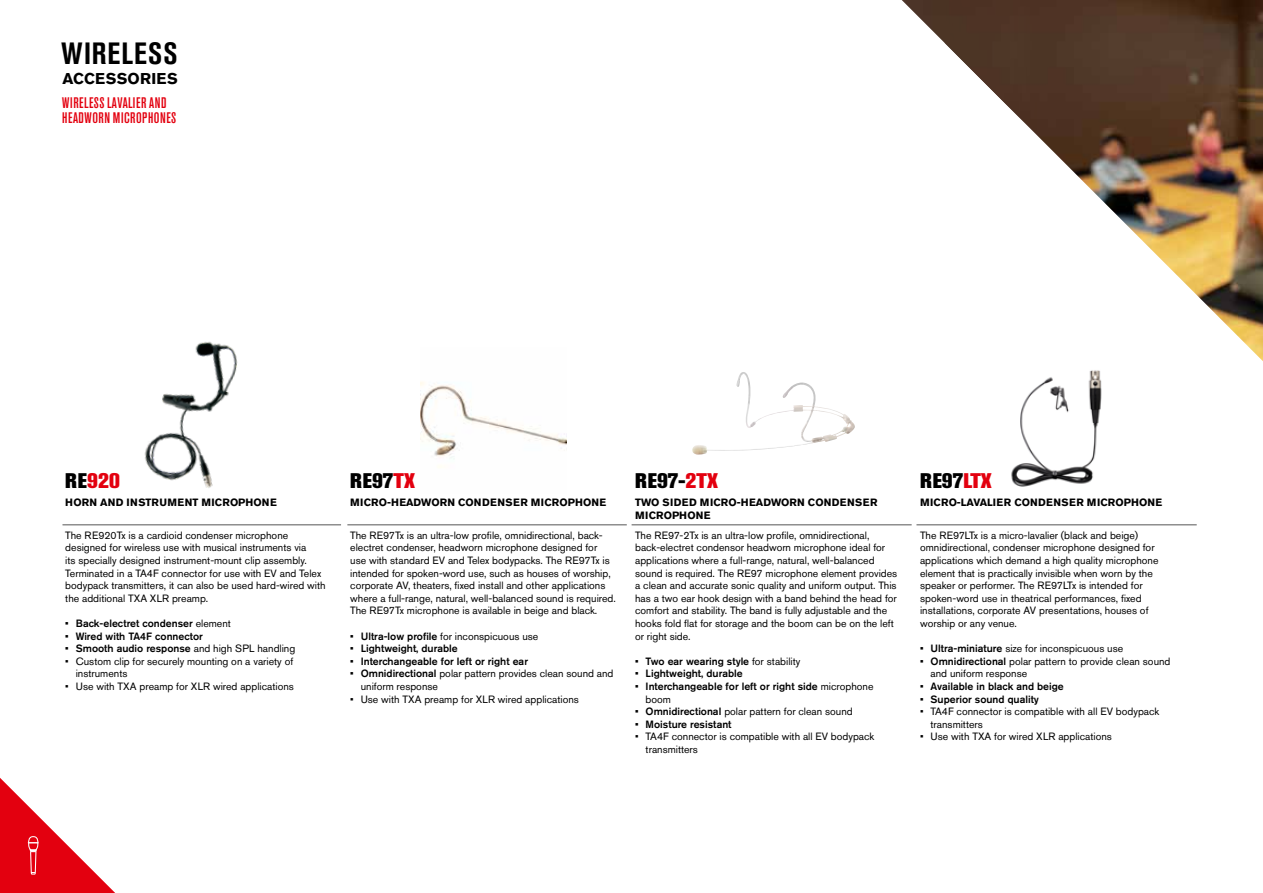
<style>
.page{position:relative;width:1263px;height:893px;background:#fff}
.page>*{position:absolute;margin:0;border:0;box-sizing:border-box;transform-origin:0 0}
.t1{font:700 condensed 30.45px "Akzidenz Grotesk Pro";letter-spacing:.04em;color:#000}
.t2{font:800 21px "Akzidenz Grotesk Pro";color:#000}
.t3{font:800 21px "Akzidenz Grotesk Pro";color:#e3000f}
.t4{font:700 15.6px "Akzidenz Grotesk Pro";letter-spacing:.015em;color:#000}
.t5{font:500 condensed 15.15px/15px "Akzidenz Grotesk Pro";letter-spacing:.03em;color:#e3000f}
.t6{font:10.5px/12.6px "Akzidenz Grotesk Pro";color:#000}
.t7{font:500 10.5px/12.6px "Akzidenz Grotesk Pro";color:#000}
.t8{font:700 10.5px/12.6px "Akzidenz Grotesk Pro";letter-spacing:.02em;color:#000}
.s1{color:#000}
.s2{color:#e3000f}
.s3{font-weight:400}
.s4{font-weight:500}
</style>
<div class="page">
<img style="left:144px;top:341px;width:94px;height:147px">
<img style="left:420px;top:382px;width:146px;height:86px">
<img style="left:1042px;top:0;width:221px;height:361px">
<img style="left:902px;top:0;width:153px;height:140px">
<img style="left:1011px;top:357px;width:105px;height:130px">
<img style="left:692px;top:372px;width:163px;height:83px">
<hr style="left:62px;top:524px;width:279px;height:1px;background:#565656">
<hr style="left:347px;top:524px;width:280px;height:1px;background:#565656">
<hr style="left:631px;top:524px;width:281px;height:1px;background:#565656">
<hr style="left:916px;top:524px;width:281px;height:1px;background:#565656">
<svg style="left:0;top:778px;width:115px;height:115px"></svg>
<h1 class="t1" style="left:61px;top:34px;width:118px">WIRELESS</h1>
<h3 class="t4" style="left:62px;top:68px;width:117px">ACCESSORIES</h3>
<h3 class="t5" style="left:62px;top:95px;width:116px">WIRELESS LAVALIER AND<br>HEADWORN MICROPHONES</h3>
<h2 class="t3" style="left:65px;top:467px;width:56px"><span class="s1">RE</span>920</h2>
<h2 class="t2" style="left:350px;top:467px;width:66px">RE97<span class="s2">TX</span></h2>
<h2 class="t2" style="left:635px;top:467px;width:84px">RE97-<span class="s2">2TX</span></h2>
<h2 class="t2" style="left:920px;top:467px;width:73px">RE97<span class="s2">LTX</span></h2>
<p class="t8" style="left:65px;top:496px;width:213px">HORN AND INSTRUMENT MICROPHONE</p>
<p class="t8" style="left:350px;top:496px;width:258px">MICRO-HEADWORN CONDENSER MICROPHONE</p>
<p class="t8" style="left:635px;top:496px;width:244px">TWO SIDED MICRO-HEADWORN CONDENSER<br>MICROPHONE</p>
<p class="t8" style="left:920px;top:496px;width:244px">MICRO-LAVALIER CONDENSER MICROPHONE</p>
<p class="t6" style="left:65px;top:529px;width:262px">The RE920Tx is a cardioid condenser microphone designed for wireless use with musical instruments via<br>its specially designed instrument-mount clip assembly.<br>Terminated in a TA4F connector for use with EV and Telex bodypack transmitters, it can also be used hard-wired with the additional TXA XLR preamp.</p>
<p class="t7" style="left:65px;top:617px;width:167px">• Back-electret condenser <span class="s3">element</span></p>
<p class="t7" style="left:65px;top:629px;width:139px">• Wired with TA4F connector</p>
<p class="t7" style="left:65px;top:642px;width:231px">• Smooth audio response <span class="s3">and high SPL handling</span></p>
<p class="t6" style="left:76px;top:655px;width:219px;text-indent:-10px">• Custom clip for securely mounting on a variety of instruments</p>
<p class="t6" style="left:65px;top:680px;width:230px">• Use with TXA preamp for XLR wired applications</p>
<p class="t6" style="left:920px;top:529px;width:240px">The RE97LTx is a micro-lavalier (black and beige) omnidirectional, condenser microphone designed for applications which demand a high quality microphone element that is practically invisible when worn by the speaker or performer. The RE97LTx is intended for spoken-word use in theatrical performances, fixed installations, corporate AV presentations, houses of worship or any venue.</p>
<p class="t6" style="left:920px;top:642px;width:205px"><span class="s4">• Ultra-miniature</span> size for inconspicuous use</p>
<p class="t6" style="left:930px;top:655px;width:241px;text-indent:-10px"><span class="s4">• Omnidirectional</span> polar pattern to provide clean sound and uniform response</p>
<p class="t7" style="left:920px;top:680px;width:145px">• Available in black and beige</p>
<p class="t7" style="left:920px;top:692px;width:120px">• Superior sound quality</p>
<p class="t6" style="left:930px;top:705px;width:230px;text-indent:-10px">• TA4F connector is compatible with all EV bodypack transmitters</p>
<p class="t6" style="left:920px;top:730px;width:193px">• Use with TXA for wired XLR applications</p>
<p class="t6" style="left:350px;top:529px;width:267px">The RE97Tx is an ultra-low profile, omnidirectional, back&shy;electret condenser, headworn microphone designed for<br>use with standard EV and Telex bodypacks. The RE97Tx is intended for spoken-word use, such as houses of worship, corporate AV, theaters, fixed install and other applications where a full-range, natural, well-balanced sound is required.<br>The RE97Tx microphone is available in beige and black.</p>
<p class="t6" style="left:350px;top:629px;width:190px"><span class="s4">• Ultra-low profile</span> for inconspicuous use</p>
<p class="t7" style="left:350px;top:642px;width:109px">• Lightweight, durable</p>
<p class="t7" style="left:350px;top:655px;width:179px">• Interchangeable for left or right ear</p>
<p class="t6" style="left:361px;top:667px;width:254px;text-indent:-10px"><span class="s4">• Omnidirectional</span> polar pattern provides clean sound and uniform response</p>
<p class="t6" style="left:350px;top:692px;width:230px">• Use with TXA preamp for XLR wired applications</p>
<p class="t6" style="left:635px;top:529px;width:264px">The RE97-2Tx is an ultra-low profile, omnidirectional, back-electret condensor headworn microphone ideal for applications where a full-range, natural, well-balanced sound is required. The RE97 microphone element provides a clean and accurate sonic quality and uniform output. This has a two ear hook design with a band behind the head for comfort and stability. The band is fully adjustable and the hooks fold flat for storage and the boom can be on the left or right side.</p>
<p class="t7" style="left:635px;top:655px;width:167px">• Two ear wearing style <span class="s3">for stability</span></p>
<p class="t7" style="left:635px;top:667px;width:109px">• Lightweight, durable</p>
<p class="t7" style="left:646px;top:680px;width:229px;text-indent:-10px">• Interchangeable for left or right side <span class="s3">microphone boom</span></p>
<p class="t6" style="left:635px;top:705px;width:219px"><span class="s4">• Omnidirectional</span> polar pattern for clean sound</p>
<p class="t7" style="left:635px;top:718px;width:98px">• Moisture resistant</p>
<p class="t6" style="left:646px;top:730px;width:230px;text-indent:-10px">• TA4F connector is compatible with all EV bodypack transmitters</p>
</div>
